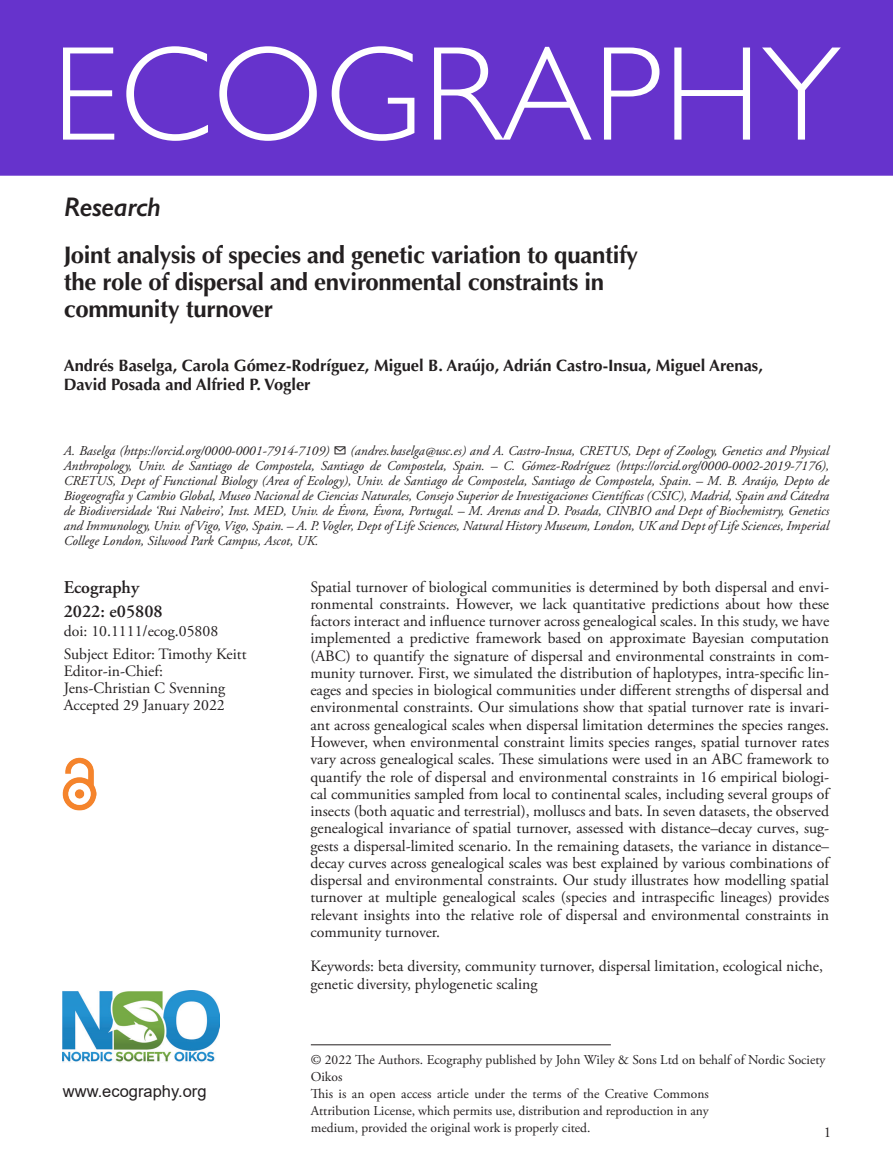
<style>
.page{position:relative;width:893px;height:1174px;background:#fff}
.page>*{position:absolute;margin:0;border:0;box-sizing:border-box;transform-origin:0 0}
.ECOG_Title{font:300 135px "Gill Sans Std";letter-spacing:.01em;color:#fff}
.AT_TYPE{font:italic 600 27px "Gill Sans";letter-spacing:-.015em;color:#231f20}
.CT{font:700 24px/27px "Optima LT Std";letter-spacing:-.015em;color:#231f20}
.Corres{font:600 18px "Adobe Garamond Pro";color:#231f20}
.AU{font:700 16.5px/19.5px "Optima LT Std";color:#231f20}
.t1{font:16.5px "Arial";color:#231f20}
.ABS_TXT{font:15.75px/17.2px "Adobe Garamond Pro";color:#231f20}
.Keywords{font:15.75px/17.2px "Adobe Garamond Pro";color:#231f20}
.Doi_No{font:15.75px "Adobe Garamond Pro";color:#231f20}
.t2{font:15px "Adobe Garamond Pro";color:#231f20}
.Address{font:italic 13.5px/15px "Adobe Garamond Pro";color:#231f20;text-align:justify}
.FM_Note{font:13.5px/16.8px "Adobe Garamond Pro";color:#231f20}
</style>
<div class="page">
<div style="left:0;top:0;width:893px;height:176px;background:#63c"></div>
<img style="left:63px;top:990px;width:156px;height:72px">
<hr style="left:311px;top:1044px;width:300px;height:1px;background:#231f20">
<img style="left:63px;top:757px;width:34px;height:53px">
<p class="ECOG_Title" style="left:52px;top:18px;width:790px">ECOGRAPHY</p>
<p class="AT_TYPE" style="left:64px;top:191px;width:99px">Research</p>
<p class="CT" style="left:64px;top:242px;width:576px">Joint analysis of species and genetic variation to quantify the role of dispersal and environmental constraints in community turnover</p>
<p class="AU" style="left:64px;top:356px;width:701px">Andrés Baselga, Carola Gómez-Rodríguez, Miguel B. Araújo, Adrián Castro-Insua, Miguel Arenas,<br>David Posada and Alfried P. Vogler</p>
<p class="Address" style="left:64px;top:443px;width:767px">A. Baselga (https://orcid.org/0000-0001-7914-7109) ✉ (andres.baselga@usc.es) and A. Castro-Insua, CRETUS, Dept of Zoology, Genetics and Physical Anthropology, Univ. de Santiago de Compostela, Santiago de Compostela, Spain. – C. Gómez-Rodríguez (https://orcid.org/0000-0002-2019-7176), CRETUS, Dept of Functional Biology (Area of Ecology), Univ. de Santiago de Compostela, Santiago de Compostela, Spain. – M. B. Araújo, Depto de Biogeografía y Cambio Global, Museo Nacional de Ciencias Naturales, Consejo Superior de Investigaciones Científicas (CSIC), Madrid, Spain and Cátedra de Biodiversidade ‘Rui Nabeiro’, Inst. MED, Univ. de Évora, Évora, Portugal. – M. Arenas and D. Posada, CINBIO and Dept of Biochemistry, Genetics and Immunology, Univ. of Vigo, Vigo, Spain. – A. P. Vogler, Dept of Life Sciences, Natural History Museum, London, UK and Dept of Life Sciences, Imperial College London, Silwood Park Campus, Ascot, UK.</p>
<p class="Corres" style="left:64px;top:577px;width:77px">Ecography</p>
<p class="Corres" style="left:64px;top:601px;width:100px">2022: e05808</p>
<p class="Doi_No" style="left:64px;top:621px;width:156px">doi: 10.1111/ecog.05808</p>
<p class="ABS_TXT" style="left:64px;top:645px;width:184px">Subject Editor: Timothy Keitt</p>
<p class="ABS_TXT" style="left:64px;top:662px;width:163px">Editor-in-Chief:<br>Jens-Christian C Svenning</p>
<p class="ABS_TXT" style="left:64px;top:697px;width:163px">Accepted 29 January 2022</p>
<p class="t1" style="left:63px;top:1079px;width:145px">www.ecography.org</p>
<p class="ABS_TXT" style="left:310px;top:578px;width:520px;text-align:justify">Spatial turnover of biological communities is determined by both dispersal and envi&shy;ronmental constraints. However, we lack quantitative predictions about how these factors interact and influence turnover across genealogical scales. In this study, we have implemented a predictive framework based on approximate Bayesian computation (ABC) to quantify the signature of dispersal and environmental constraints in com&shy;munity turnover. First, we simulated the distribution of haplotypes, intra-specific lin&shy;eages and species in biological communities under different strengths of dispersal and environmental constraints. Our simulations show that spatial turnover rate is invari&shy;ant across genealogical scales when dispersal limitation determines the species ranges.<br>However, when environmental constraint limits species ranges, spatial turnover rates vary across genealogical scales. These simulations were used in an ABC framework to quantify the role of dispersal and environmental constraints in 16 empirical biologi&shy;cal communities sampled from local to continental scales, including several groups of insects (both aquatic and terrestrial), molluscs and bats. In seven datasets, the observed genealogical invariance of spatial turnover, assessed with distance–decay curves, sug&shy;gests a dispersal-limited scenario. In the remaining datasets, the variance in distance– decay curves across genealogical scales was best explained by various combinations of dispersal and environmental constraints. Our study illustrates how modelling spatial turnover at multiple genealogical scales (species and intraspecific lineages) provides relevant insights into the relative role of dispersal and environmental constraints in community turnover.</p>
<p class="Keywords" style="left:310px;top:958px;width:514px">Keywords: beta diversity, community turnover, dispersal limitation, ecological niche, genetic diversity, phylogenetic scaling</p>
<p class="FM_Note" style="left:311px;top:1052px;width:516px">© 2022 The Authors. Ecography published by John Wiley &amp; Sons Ltd on behalf of Nordic Society<br>Oikos</p>
<p class="FM_Note" style="left:311px;top:1086px;width:399px;text-align:justify">This is an open access article under the terms of the Creative Commons Attribution License, which permits use, distribution and reproduction in any medium, provided the original work is properly cited.</p>
<p class="t2" style="left:824px;top:1123px;width:9px">1</p>
</div>
